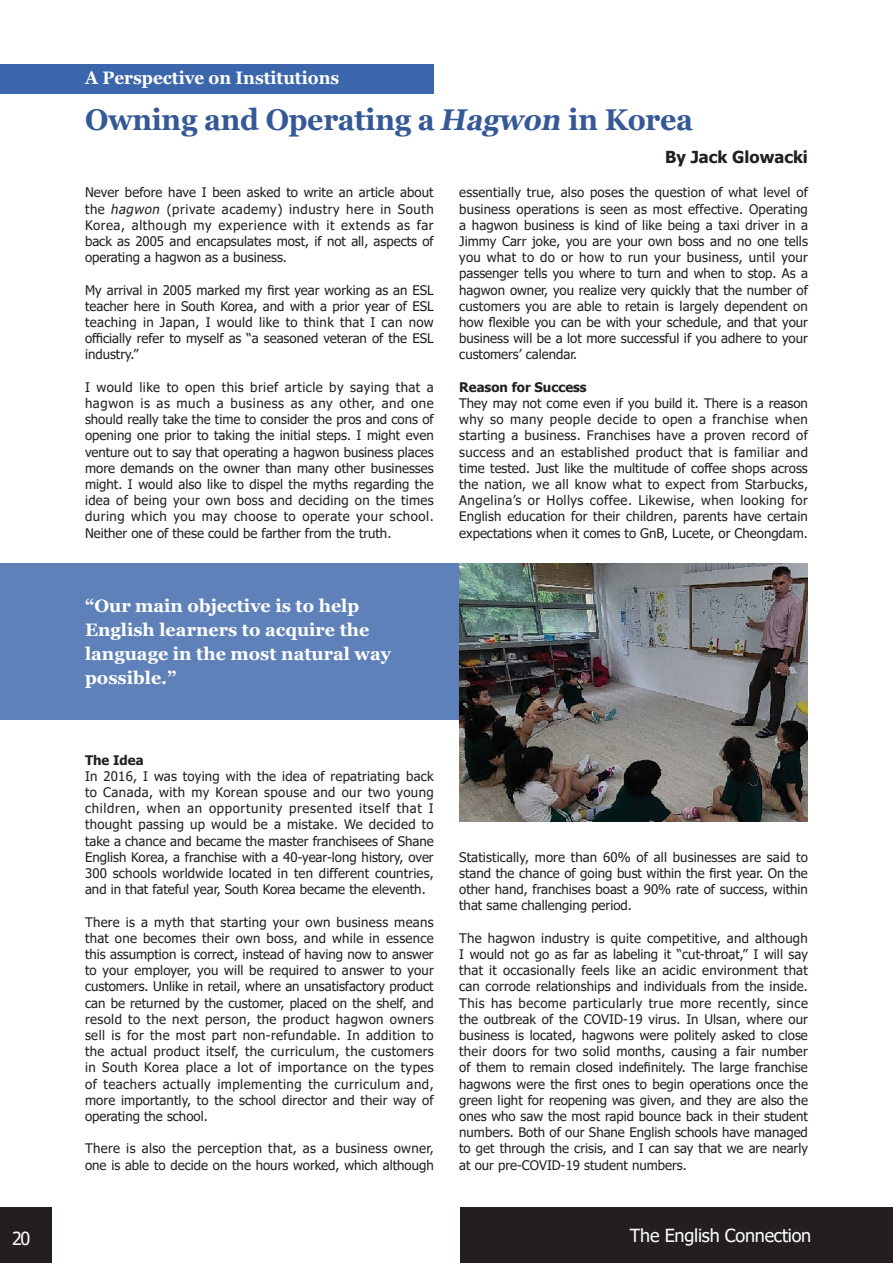
<style>
.page{position:relative;width:893px;height:1263px;background:#fff}
.page>*{position:absolute;margin:0;border:0;box-sizing:border-box;transform-origin:0 0}
.t1{font:700 30px "Georgia";letter-spacing:-.01em;color:#355896;scale:.95 1}
.t2{font:700 18px/24px "Georgia";color:#fff}
.t3{font:700 18px "Georgia";color:#fff;scale:.95 1}
.t4{font:18px "Tahoma";letter-spacing:-.015em;color:#fff}
.t5{font:700 16.5px "Tahoma";color:#231f20}
.t6{font:13.2px/16.2px "Tahoma";color:#231f20;text-align:justify}
.t7{font:700 13.2px "Tahoma";color:#231f20}
.s1{font-style:italic}
</style>
<div class="page">
<div style="left:0;top:1208px;width:51px;height:55px;background:#231f20"></div>
<div style="left:460px;top:1208px;width:433px;height:55px;background:#231f20"></div>
<div style="left:0;top:564px;width:459px;height:156px;background:#5f81ba"></div>
<img style="left:459px;top:564px;width:349px;height:258px">
<div style="left:0;top:64px;width:434px;height:30px;background:#3c66ac"></div>
<p class="t3" style="left:85px;top:66px;width:269px">A Perspective on Institutions</p>
<p class="t1" style="left:85px;top:101px;width:641px">Owning and Operating a <span class="s1">Hagwon</span> in Korea</p>
<p class="t6" style="left:85px;top:185px;width:350px">Never before have I been asked to write an article about the <span class="s1">hagwon</span> (private academy) industry here in South Korea, although my experience with it extends as far back as 2005 and encapsulates most, if not all, aspects of operating a hagwon as a business.</p>
<p class="t6" style="left:85px;top:282px;width:350px">My arrival in 2005 marked my first year working as an ESL teacher here in South Korea, and with a prior year of ESL teaching in Japan, I would like to think that I can now officially refer to myself as “a seasoned veteran of the ESL industry.”</p>
<p class="t6" style="left:85px;top:380px;width:350px">I would like to open this brief article by saying that a hagwon is as much a business as any other, and one should really take the time to consider the pros and cons of opening one prior to taking the initial steps. I might even venture out to say that operating a hagwon business places more demands on the owner than many other businesses might. I would also like to dispel the myths regarding the idea of being your own boss and deciding on the times during which you may choose to operate your school.<br>Neither one of these could be farther from the truth.</p>
<h2 class="t2" style="left:85px;top:594px;width:307px">“Our main objective is to help<br>English learners to acquire the language in the most natural way possible.”</h2>
<p class="t5" style="left:665px;top:146px;width:144px">By Jack Glowacki</p>
<p class="t6" style="left:459px;top:185px;width:350px">essentially true, also poses the question of what level of business operations is seen as most effective. Operating a hagwon business is kind of like being a taxi driver in a Jimmy Carr joke, you are your own boss and no one tells you what to do or how to run your business, until your passenger tells you where to turn and when to stop. As a hagwon owner, you realize very quickly that the number of customers you are able to retain is largely dependent on how flexible you can be with your schedule, and that your business will be a lot more successful if you adhere to your customers’ calendar.</p>
<p class="t7" style="left:459px;top:378px;width:129px">Reason for Success</p>
<p class="t6" style="left:459px;top:396px;width:350px">They may not come even if you build it. There is a reason why so many people decide to open a franchise when starting a business. Franchises have a proven record of success and an established product that is familiar and time tested. Just like the multitude of coffee shops across the nation, we all know what to expect from Starbucks, Angelina’s or Hollys coffee. Likewise, when looking for English education for their children, parents have certain expectations when it comes to GnB, Lucete, or Cheongdam.</p>
<p class="t7" style="left:85px;top:750px;width:60px">The Idea</p>
<p class="t6" style="left:85px;top:768px;width:350px">In 2016, I was toying with the idea of repatriating back to Canada, with my Korean spouse and our two young children, when an opportunity presented itself that I thought passing up would be a mistake. We decided to take a chance and became the master franchisees of Shane English Korea, a franchise with a 40-year-long history, over 300 schools worldwide located in ten different countries, and in that fateful year, South Korea became the eleventh.</p>
<p class="t6" style="left:85px;top:914px;width:350px">There is a myth that starting your own business means that one becomes their own boss, and while in essence this assumption is correct, instead of having now to answer to your employer, you will be required to answer to your customers. Unlike in retail, where an unsatisfactory product can be returned by the customer, placed on the shelf, and resold to the next person, the product hagwon owners sell is for the most part non-refundable. In addition to the actual product itself, the curriculum, the customers in South Korea place a lot of importance on the types of teachers actually implementing the curriculum and, more importantly, to the school director and their way of operating the school.</p>
<p class="t6" style="left:85px;top:1141px;width:350px">There is also the perception that, as a business owner, one is able to decide on the hours worked, which although</p>
<p class="t6" style="left:459px;top:849px;width:350px">Statistically, more than 60% of all businesses are said to stand the chance of going bust within the first year. On the other hand, franchises boast a 90% rate of success, within that same challenging period.</p>
<p class="t6" style="left:459px;top:930px;width:350px">The hagwon industry is quite competitive, and although I would not go as far as labeling it “cut-throat,” I will say that it occasionally feels like an acidic environment that can corrode relationships and individuals from the inside.<br>This has become particularly true more recently, since the outbreak of the COVID-19 virus. In Ulsan, where our business is located, hagwons were politely asked to close their doors for two solid months, causing a fair number of them to remain closed indefinitely. The large franchise hagwons were the first ones to begin operations once the green light for reopening was given, and they are also the ones who saw the most rapid bounce back in their student numbers. Both of our Shane English schools have managed to get through the crisis, and I can say that we are nearly at our pre-COVID-19 student numbers.</p>
<p class="t4" style="left:12px;top:1226px;width:20px">20</p>
<p class="t4" style="left:630px;top:1223px;width:183px">The English Connection</p>
</div>
